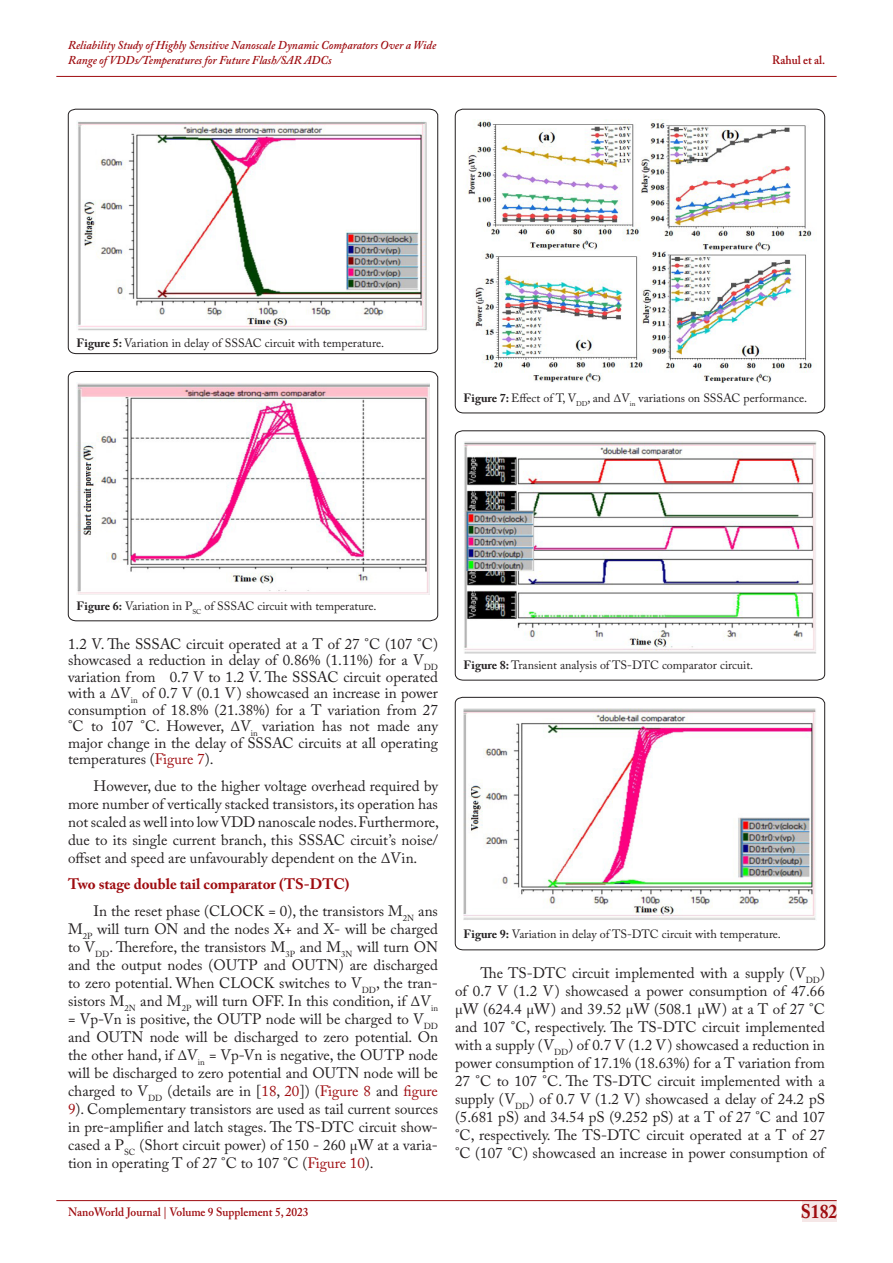
<style>
.page{position:relative;width:893px;height:1263px;background:#fff}
.page>*{position:absolute;margin:0;border:0;box-sizing:border-box;transform-origin:0 0}
.t1{font:700 19.5px "Adobe Caslon Pro";color:#9e0b0f;scale:.9 1}
.paper_title{font:15px/18px "Adobe Caslon Pro";color:#231f20;text-align:justify}
.Heading-02{font:700 15px "Adobe Caslon Pro";color:#9e0b0f}
.t2{font:12px "Adobe Caslon Pro";color:#231f20}
.t3{font:italic 600 12px/14.4px "Adobe Caslon Pro";color:#9e0b0f;scale:.95 1}
.t4{font:600 12px "Adobe Caslon Pro";color:#9e0b0f;scale:.95 1}
.s1{font-weight:700}
.s2{color:#9e0b0f}
</style>
<div class="page">
<div style="left:802px;top:1200px;width:34px;height:21px;background:#f5e7e7"></div>
<hr style="left:56px;top:1200px;width:781px;height:1px;background:#9e0b0f">
<hr style="left:56px;top:76px;width:781px;height:1px;background:#9e0b0f">
<svg style="left:455px;top:697px;width:370px;height:253px"></svg>
<img style="left:463px;top:709px;width:353px;height:211px">
<svg style="left:68px;top:109px;width:370px;height:245px"></svg>
<img style="left:77px;top:120px;width:352px;height:212px">
<svg style="left:68px;top:371px;width:370px;height:250px"></svg>
<img style="left:77px;top:382px;width:352px;height:212px">
<svg style="left:455px;top:109px;width:370px;height:304px"></svg>
<img style="left:463px;top:120px;width:353px;height:264px">
<svg style="left:455px;top:430px;width:370px;height:251px"></svg>
<img style="left:463px;top:441px;width:353px;height:213px">
<p class="t3" style="left:68px;top:38px;width:389px">Reliability Study of Highly Sensitive Nanoscale Dynamic Comparators Over a Wide<br>Range of VDDs/Temperatures for Future Flash/SAR ADCs</p>
<p class="t4" style="left:772px;top:53px;width:57px">Rahul et al.</p>
<p class="t2" style="left:77px;top:336px;width:309px"><span class="s1">Figure 5:</span> Variation in delay of SSSAC circuit with temperature.</p>
<p class="t2" style="left:463px;top:390px;width:345px"><span class="s1">Figure 7:</span> Effect of T, V<sub>DD</sub>, and ΔV<sub>in</sub> variations on SSSAC performance.</p>
<p class="t2" style="left:77px;top:599px;width:301px"><span class="s1">Figure 6:</span> Variation in P<sub>SC</sub> of SSSAC circuit with temperature.</p>
<p class="paper_title" style="left:68px;top:635px;width:371px;line-height:16.5px">1.2 V. The SSSAC circuit operated at a T of 27 °C (107 °C) showcased a reduction in delay of 0.86% (1.11%) for a V<sub>DD </sub>variation from 0.7 V to 1.2 V. The SSSAC circuit operated with a ΔV<sub>in</sub> of 0.7 V (0.1 V) showcased an increase in power consumption of 18.8% (21.38%) for a T variation from 27 °C to 107 °C. However, ΔV<sub>in</sub> variation has not made any major change in the delay of SSSAC circuits at all operating temperatures (<span class="s2">Figure 7</span>).</p>
<p class="paper_title" style="left:68px;top:777px;width:372px;text-indent:26px">However, due to the higher voltage overhead required by more number of vertically stacked transistors, its operation has not scaled as well into low VDD nanoscale nodes. Furthermore, due to its single current branch, this SSSAC circuit’s noise/ offset and speed are unfavourably dependent on the ΔVin.</p>
<p class="Heading-02" style="left:68px;top:875px;width:283px">Two stage double tail comparator (TS-DTC)</p>
<p class="paper_title" style="left:68px;top:902px;width:371px;text-indent:26px">In the reset phase (CLOCK = 0), the transistors M<sub>2N</sub> ans M<sub>2P</sub> will turn ON and the nodes X+ and X- will be charged to V<sub>DD</sub>. Therefore, the transistors M<sub>3P</sub> and M<sub>3N</sub> will turn ON and the output nodes (OUTP and OUTN) are discharged to zero potential. When CLOCK switches to V<sub>DD</sub>, the tran&shy;sistors M<sub>2N</sub> and M<sub>2P</sub> will turn OFF. In this condition, if ΔV<sub>in </sub>= Vp-Vn is positive, the OUTP node will be charged to V<sub>DD </sub>and OUTN node will be discharged to zero potential. On the other hand, if ΔV<sub>in</sub> = Vp-Vn is negative, the OUTP node will be discharged to zero potential and OUTN node will be charged to V<sub>DD</sub> (details are in [<span class="s2">18</span>, <span class="s2">20</span>]) (<span class="s2">Figure 8</span> and <span class="s2">figure 9</span>). Complementary transistors are used as tail current sources in pre-amplifier and latch stages. The TS-DTC circuit show&shy;cased a P<sub>SC</sub> (Short circuit power) of 150 - 260 µW at a varia&shy;tion in operating T of 27 °C to 107 °C (<span class="s2">Figure 10</span>).</p>
<p class="t2" style="left:463px;top:658px;width:291px"><span class="s1">Figure 8:</span> Transient analysis of TS-DTC comparator circuit.</p>
<p class="t2" style="left:463px;top:926px;width:319px"><span class="s1">Figure 9:</span> Variation in delay of TS-DTC circuit with temperature.</p>
<p class="paper_title" style="left:455px;top:964px;width:371px;text-indent:26px">The TS-DTC circuit implemented with a supply (V<sub>DD</sub>) of 0.7 V (1.2 V) showcased a power consumption of 47.66 µW (624.4 µW) and 39.52 µW (508.1 µW) at a T of 27 °C and 107 °C, respectively. The TS-DTC circuit implemented with a supply (V<sub>DD</sub>) of 0.7 V (1.2 V) showcased a reduction in power consumption of 17.1% (18.63%) for a T variation from 27 °C to 107 °C. The TS-DTC circuit implemented with a supply (V<sub>DD</sub>) of 0.7 V (1.2 V) showcased a delay of 24.2 pS (5.681 pS) and 34.54 pS (9.252 pS) at a T of 27 °C and 107 °C, respectively. The TS-DTC circuit operated at a T of 27 °C (107 °C) showcased an increase in power consumption of</p>
<p class="t4" style="left:68px;top:1204px;width:255px">NanoWorld Journal | Volume 9 Supplement 5, 2023</p>
<h1 class="t1" style="left:801px;top:1200px;width:42px">S182</h1>
</div>
